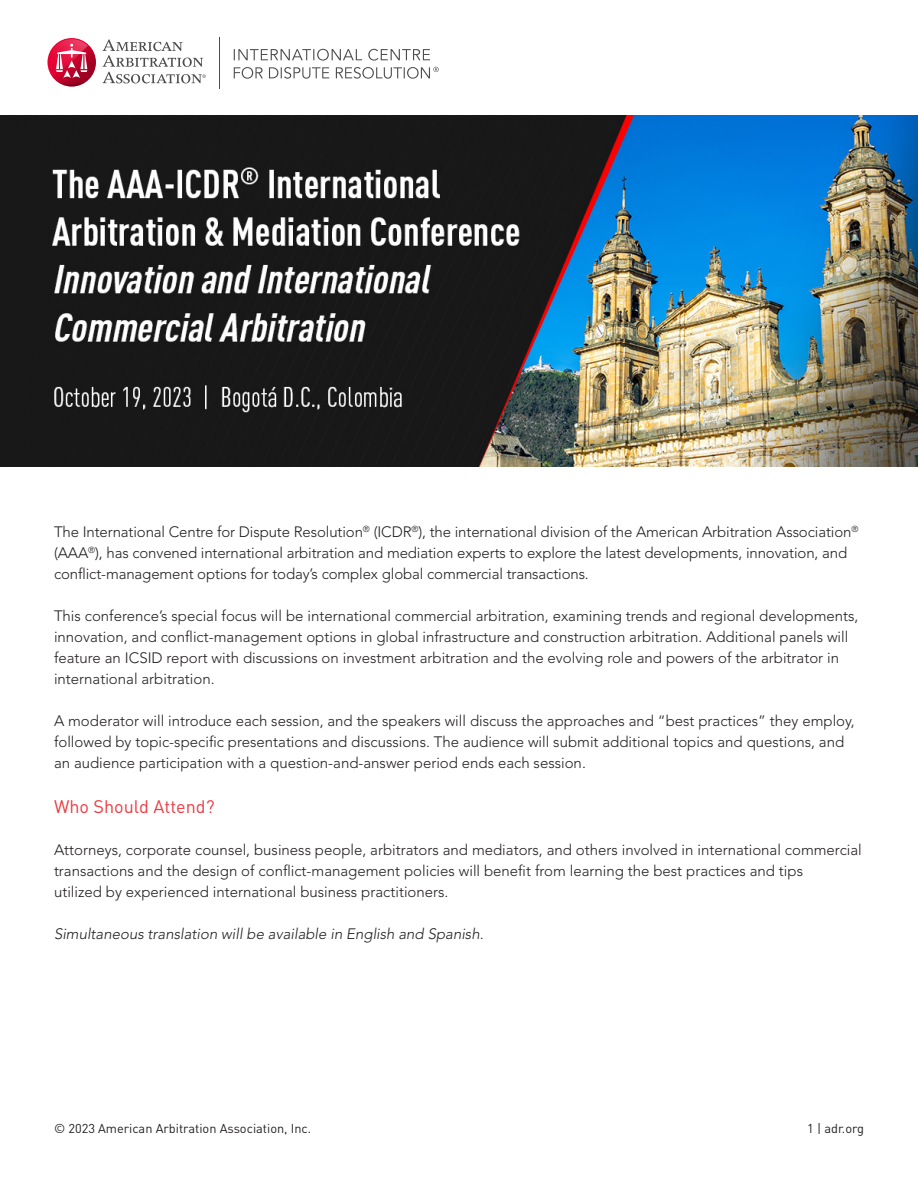
<style>
.page{position:relative;width:918px;height:1188px;background:#fff}
.page>*{position:absolute;margin:0;border:0;box-sizing:border-box;transform-origin:0 0}
.titles{font:18px "DIN";color:#ee3a41}
.body{font:300 15px/21px "Avenir LT Std";color:#231f20}
.titles-2{font:300 15px "Avenir LT Std";color:#231f20}
.Italics{font:italic 300 15px "Avenir LT Std";color:#231f20}
.t1{font:12.75px "DIN";color:#231f20}
</style>
<div class="page">
<svg style="left:103px;top:39px;width:103px;height:44px"></svg>
<svg style="left:48px;top:38px;width:48px;height:49px"></svg>
<svg style="left:48px;top:39px;width:40px;height:48px"></svg>
<hr style="left:219px;top:37px;width:1px;height:51px;background:#4d4d4d">
<svg style="left:234px;top:49px;width:205px;height:30px"></svg>
<img style="left:0;top:116px;width:918px;height:351px">
<p class="body" style="left:54px;top:521px;width:806px">The International Centre for Dispute Resolution<sup>®</sup> (ICDR<sup>®</sup>), the international division of the American Arbitration Association<sup>® </sup>(AAA<sup>®</sup>), has convened international arbitration and mediation experts to explore the latest developments, innovation, and conflict-management options for today’s complex global commercial transactions.</p>
<p class="body" style="left:54px;top:605px;width:806px">This conference’s special focus will be international commercial arbitration, examining trends and regional developments, innovation, and conflict-management options in global infrastructure and construction arbitration. Additional panels will feature an ICSID report with discussions on investment arbitration and the evolving role and powers of the arbitrator in international arbitration.</p>
<p class="body" style="left:54px;top:710px;width:802px">A moderator will introduce each session, and the speakers will discuss the approaches and “best practices” they employ, followed by topic-specific presentations and discussions. The audience will submit additional topics and questions, and an audience participation with a question-and-answer period ends each session.</p>
<p class="titles" style="left:54px;top:795px;width:162px">Who Should Attend?</p>
<p class="titles-2" style="left:54px;top:841px;width:809px">Attorneys, corporate counsel, business people, arbitrators and mediators, and others involved in international commercial</p>
<p class="titles-2" style="left:54px;top:862px;width:751px">transactions and the design of conflict-management policies will benefit from learning the best practices and tips</p>
<p class="titles-2" style="left:54px;top:883px;width:396px">utilized by experienced international business practitioners.</p>
<p class="Italics" style="left:54px;top:925px;width:431px">Simultaneous translation will be available in English and Spanish.</p>
<p class="t1" style="left:54px;top:1121px;width:259px">© 2023 American Arbitration Association, Inc.</p>
<p class="t1" style="left:807px;top:1121px;width:58px">1 | adr.org</p>
</div>
